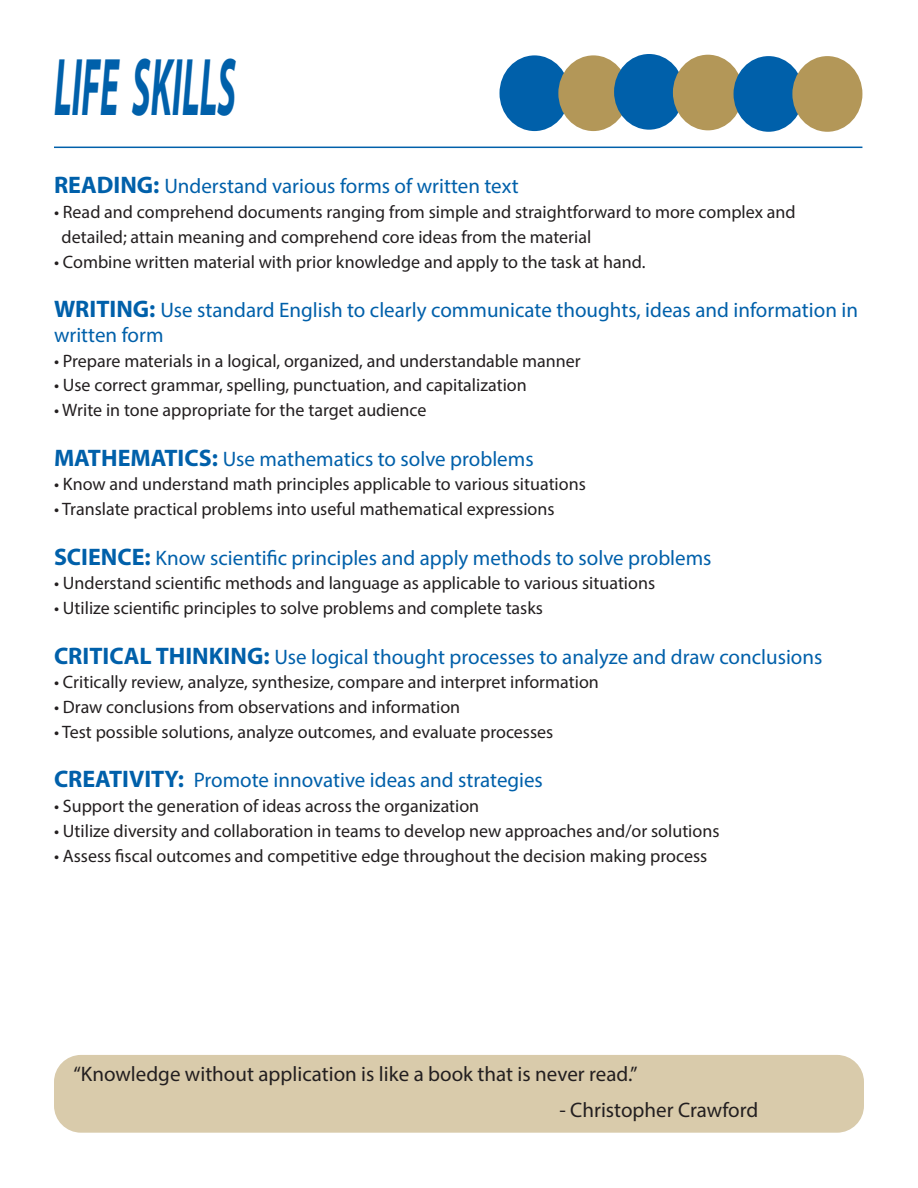
<style>
.page{position:relative;width:918px;height:1188px;background:#fff}
.page>*{position:absolute;margin:0;border:0;box-sizing:border-box;transform-origin:0 0}
.t1{font:italic 700 82.5px "Myriad Pro";color:#0060aa;scale:.44 1}
.t2{font:21px/24.8px "Myriad Pro";color:#0060aa}
.t3{font:21px "Myriad Pro";color:#231f20}
.t4{font:18px "Myriad Pro";color:#231f20}
.s1{font-weight:700;font-size:24px}
</style>
<div class="page">
<div style="left:500px;top:55px;width:70px;height:76px;background:#0060aa;border-radius:50%"></div>
<div style="left:558px;top:55px;width:70px;height:76px;background:#b39758;border-radius:50%"></div>
<div style="left:614px;top:54px;width:70px;height:76px;background:#0060aa;border-radius:50%"></div>
<div style="left:673px;top:55px;width:70px;height:75px;background:#b39758;border-radius:50%"></div>
<div style="left:734px;top:56px;width:70px;height:76px;background:#0060aa;border-radius:50%"></div>
<div style="left:792px;top:56px;width:70px;height:76px;background:#b39758;border-radius:50%"></div>
<hr style="left:54px;top:147px;width:808px;height:1px;background:#0060aa">
<div style="left:54px;top:1055px;width:810px;height:78px;background:#d9cbab;border-radius:27px"></div>
<p class="t1" style="left:54px;top:34px;width:415px">LIFE SKILLS</p>
<p class="t2" style="left:54px;top:174px;width:466px"><span class="s1">READING:</span> Understand various forms of written text</p>
<p class="t4" style="left:54px;top:201px;width:743px">• Read and comprehend documents ranging from simple and straightforward to more complex and</p>
<p class="t4" style="left:62px;top:226px;width:531px">detailed; attain meaning and comprehend core ideas from the material</p>
<p class="t4" style="left:54px;top:250px;width:593px">• Combine written material with prior knowledge and apply to the task at hand.</p>
<p class="t2" style="left:54px;top:297px;width:806px"><span class="s1">WRITING:</span> Use standard English to clearly communicate thoughts, ideas and information in written form</p>
<p class="t4" style="left:54px;top:349px;width:528px">• Prepare materials in a logical, organized, and understandable manner</p>
<p class="t4" style="left:54px;top:374px;width:474px">• Use correct grammar, spelling, punctuation, and capitalization</p>
<p class="t4" style="left:54px;top:399px;width:374px">• Write in tone appropriate for the target audience</p>
<p class="t2" style="left:54px;top:446px;width:481px"><span class="s1">MATHEMATICS:</span> Use mathematics to solve problems</p>
<p class="t4" style="left:54px;top:473px;width:533px">• Know and understand math principles applicable to various situations</p>
<p class="t4" style="left:54px;top:498px;width:502px">• Translate practical problems into useful mathematical expressions</p>
<p class="t2" style="left:54px;top:545px;width:659px"><span class="s1">SCIENCE:</span> Know scientific principles and apply methods to solve problems</p>
<p class="t4" style="left:54px;top:572px;width:603px">• Understand scientific methods and language as applicable to various situations</p>
<p class="t4" style="left:54px;top:597px;width:490px">• Utilize scientific principles to solve problems and complete tasks</p>
<p class="t2" style="left:54px;top:644px;width:770px"><span class="s1">CRITICAL THINKING:</span> Use logical thought processes to analyze and draw conclusions</p>
<p class="t4" style="left:54px;top:671px;width:546px">• Critically review, analyze, synthesize, compare and interpret information</p>
<p class="t4" style="left:54px;top:696px;width:408px">• Draw conclusions from observations and information</p>
<p class="t4" style="left:54px;top:721px;width:501px">• Test possible solutions, analyze outcomes, and evaluate processes</p>
<p class="t2" style="left:54px;top:768px;width:490px"><span class="s1">CREATIVITY:</span> Promote innovative ideas and strategies</p>
<p class="t4" style="left:54px;top:795px;width:427px">• Support the generation of ideas across the organization</p>
<p class="t4" style="left:54px;top:820px;width:667px">• Utilize diversity and collaboration in teams to develop new approaches and/or solutions</p>
<p class="t4" style="left:54px;top:844px;width:655px">• Assess fiscal outcomes and competitive edge throughout the decision making process</p>
<p class="t3" style="left:73px;top:1061px;width:566px">“Knowledge without application is like a book that is never read.”</p>
<p class="t3" style="left:559px;top:1097px;width:200px">- Christopher Crawford</p>
</div>
